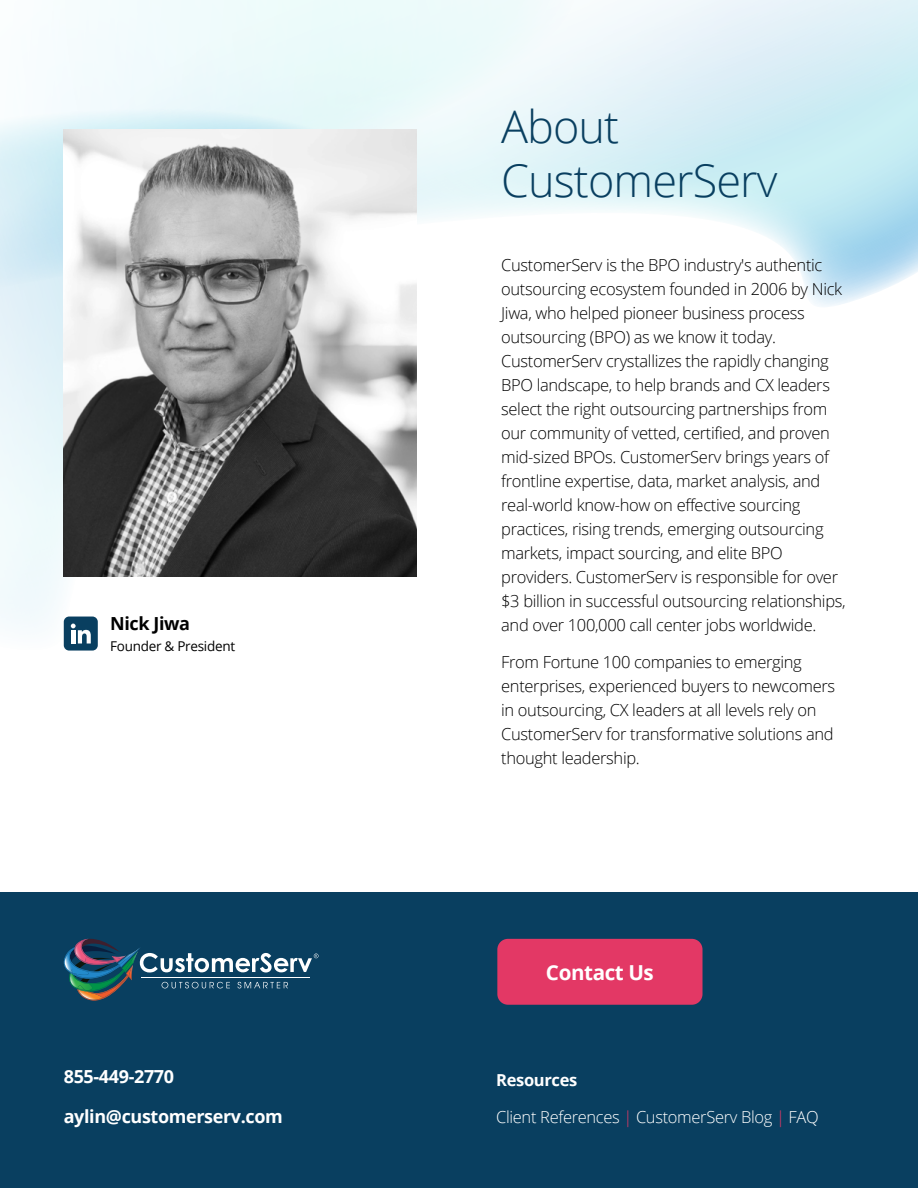
<style>
.page{position:relative;width:918px;height:1188px;background:#fff}
.page>*{position:absolute;margin:0;border:0;box-sizing:border-box;transform-origin:0 0}
.t1{font:300 45px/54px "Open Sans";letter-spacing:-.02em;color:#093f60}
.t2{font:700 20.7px "Open Sans";letter-spacing:-.02em;color:#fff}
.t3{font:700 18px "Open Sans";letter-spacing:-.02em;color:#fff}
.t4{font:700 18px "Open Sans";letter-spacing:-.02em;color:#000}
.t5{font:300 16.5px/24px "Open Sans";letter-spacing:-.02em;color:#000}
.t6{font:300 16.5px "Open Sans";letter-spacing:-.02em;color:#fff}
.t7{font:700 16.5px "Open Sans";letter-spacing:-.02em;color:#fff}
.t8{font:13.5px "Open Sans";letter-spacing:-.02em;color:#000}
.s1{color:#e33865}
</style>
<div class="page">
<div style="left:0;top:893px;width:918px;height:295px;background:#093f60"></div>
<svg style="left:0;top:418px;width:98px;height:232px"></svg>
<svg style="left:614px;top:0;width:304px;height:307px"></svg>
<svg style="left:0;top:0;width:614px;height:418px"></svg>
<img style="left:64px;top:130px;width:353px;height:447px">
<div style="left:64px;top:617px;width:34px;height:34px;background:#093f60;border-radius:5px"></div>
<div style="left:497px;top:939px;width:206px;height:66px;background:#e33865;border-radius:11px"></div>
<svg style="left:71px;top:624px;width:20px;height:20px"></svg>
<svg style="left:63px;top:939px;width:256px;height:62px"></svg>
<p class="t4" style="left:110px;top:611px;width:82px">Nick Jiwa</p>
<p class="t8" style="left:110px;top:636px;width:127px">Founder &amp; President</p>
<p class="t3" style="left:64px;top:1064px;width:112px">855-449-2770</p>
<p class="t3" style="left:64px;top:1104px;width:221px">aylin@customerserv.com</p>
<h1 class="t1" style="left:501px;top:99px;width:278px">About<br>CustomerServ</h1>
<p class="t5" style="left:501px;top:252px;width:346px">CustomerServ is the BPO industry's authentic outsourcing ecosystem founded in 2006 by Nick Jiwa, who helped pioneer business process outsourcing (BPO) as we know it today.<br>CustomerServ crystallizes the rapidly changing BPO landscape, to help brands and CX leaders select the right outsourcing partnerships from our community of vetted, certified, and proven mid-sized BPOs. CustomerServ brings years of frontline expertise, data, market analysis, and real-world know-how on effective sourcing practices, rising trends, emerging outsourcing markets, impact sourcing, and elite BPO providers. CustomerServ is responsible for over $3 billion in successful outsourcing relationships, and over 100,000 call center jobs worldwide.</p>
<p class="t5" style="left:501px;top:649px;width:335px">From Fortune 100 companies to emerging enterprises, experienced buyers to newcomers in outsourcing, CX leaders at all levels rely on CustomerServ for transformative solutions and thought leadership.</p>
<p class="t2" style="left:546px;top:958px;width:109px">Contact Us</p>
<p class="t7" style="left:496px;top:1069px;width:83px">Resources</p>
<p class="t6" style="left:496px;top:1106px;width:324px">Client References <span class="s1">|</span> CustomerServ Blog <span class="s1">|</span> FAQ</p>
</div>
